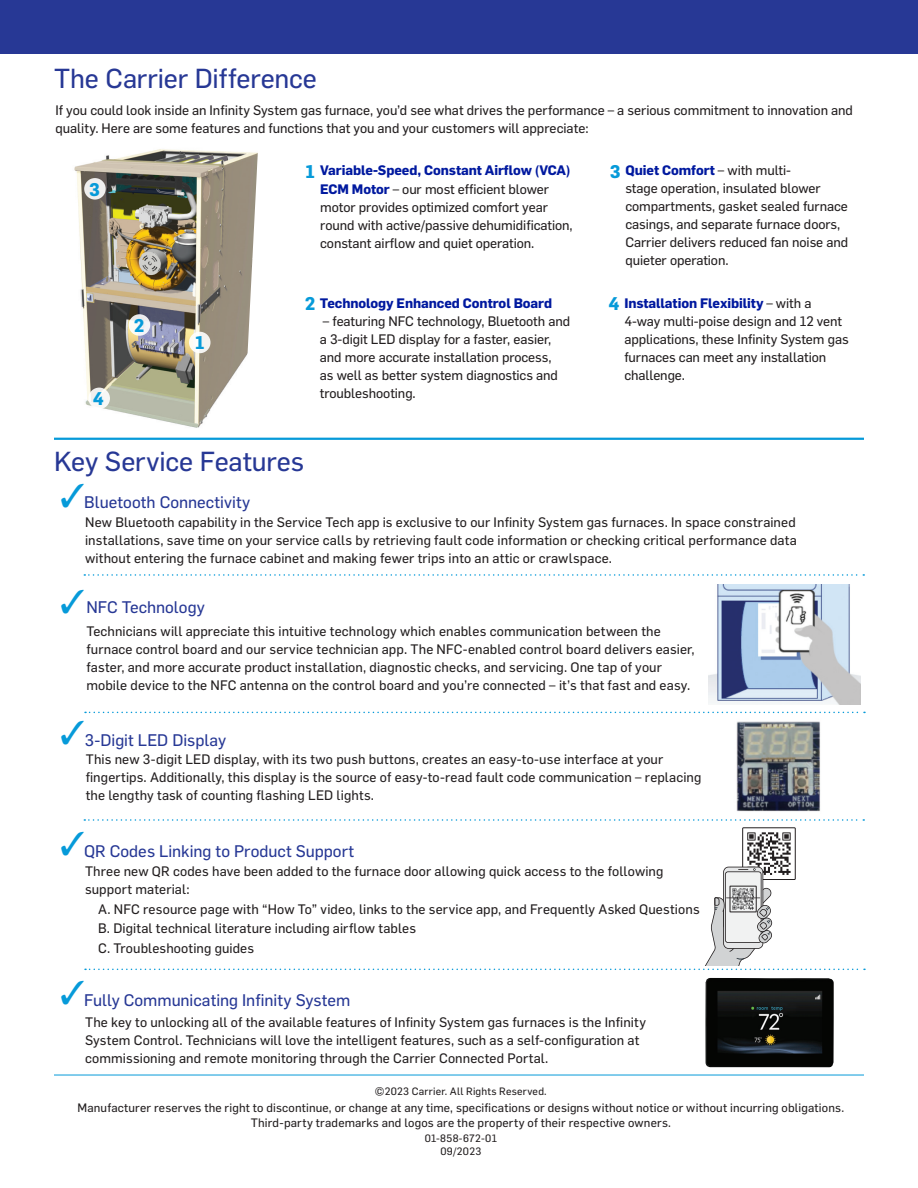
<style>
.page{position:relative;width:918px;height:1188px;background:#fff}
.page>*{position:absolute;margin:0;border:0;box-sizing:border-box;transform-origin:0 0}
.t1{font:27px "Flama Basic";letter-spacing:-.005em;color:#273895}
.t2{font:700 18px "Flama";color:#069ad9}
.t3{font:16.5px "Flama Basic";color:#273895}
.t4{font:13.5px/18px "Flama Basic";letter-spacing:.005em;color:#231f20}
.t5{font:700 13.5px/19.5px "Flama";letter-spacing:-.005em;color:#00199f}
.t6{font:12px "Flama Basic";letter-spacing:.015em;color:#231f20}
.t7{font:10.5px "Flama Basic";letter-spacing:.025em;color:#231f20}
.s1{font-family:"Flama Basic";font-weight:400;color:#231f20}
.s2{font-family:"Flama";font-weight:700;color:#00199f}
</style>
<div class="page">
<img style="left:74px;top:149px;width:184px;height:279px">
<div style="left:189px;top:332px;width:22px;height:21px;background:#f4f3f1;border-radius:50%"></div>
<svg style="left:129px;top:314px;width:21px;height:22px"></svg>
<div style="left:88px;top:388px;width:22px;height:21px;background:#f7f7f6;border-radius:50%"></div>
<img style="left:736px;top:721px;width:84px;height:91px">
<img style="left:708px;top:584px;width:152px;height:121px">
<div style="left:0;top:0;width:918px;height:54px;background:#273895"></div>
<hr style="left:54px;top:1075px;width:810px;height:1px;background:#069ad9">
<svg style="left:85px;top:712px;width:780px;height:1px"></svg>
<svg style="left:84px;top:819px;width:780px;height:2px"></svg>
<svg style="left:84px;top:574px;width:780px;height:2px"></svg>
<hr style="left:54px;top:438px;width:810px;height:2px;background:#069ad9">
<img style="left:705px;top:978px;width:129px;height:89px">
<div style="left:742px;top:827px;width:54px;height:53px;border:1px solid #231f20"></div>
<svg style="left:84px;top:178px;width:22px;height:22px"></svg>
<svg style="left:84px;top:831px;width:781px;height:139px"></svg>
<p class="t1" style="left:54px;top:60px;width:265px">The Carrier Difference</p>
<p class="t4" style="left:56px;top:100px;width:799px">If you could look inside an Infinity System gas furnace, you’d see what drives the performance – a serious commitment to innovation and quality. Here are some features and functions that you and your customers will appreciate:</p>
<p class="t2" style="left:89px;top:176px;width:12px">3</p>
<p class="t2" style="left:93px;top:386px;width:13px">4</p>
<p class="t2" style="left:134px;top:312px;width:12px">2</p>
<p class="t2" style="left:195px;top:330px;width:11px">1</p>
<p class="t5" style="left:320px;top:159px;width:252px">Variable-Speed, Constant Airflow (VCA)<br>ECM Motor <span class="s1">– our most efficient blower</span></p>
<p class="t4" style="left:320px;top:198px;width:254px">motor provides optimized comfort year round with active/passive dehumidification, constant airflow and quiet operation.</p>
<p class="t2" style="left:305px;top:159px;width:11px">1</p>
<p class="t2" style="left:305px;top:291px;width:12px">2</p>
<p class="t5" style="left:320px;top:292px;width:234px">Technology Enhanced Control Board</p>
<p class="t4" style="left:320px;top:311px;width:252px">– featuring NFC technology, Bluetooth and a 3-digit LED display for a faster, easier, and more accurate installation process,<br>as well as better system diagnostics and troubleshooting.</p>
<p class="t1" style="left:54px;top:443px;width:252px">Key Service Features</p>
<p class="t3" style="left:84px;top:491px;width:168px">Bluetooth Connectivity</p>
<p class="t2" style="left:610px;top:158px;width:12px">3</p>
<p class="t4" style="left:625px;top:160px;width:224px"><span class="s2">Quiet Comfort</span> – with multi-<br>stage operation, insulated blower compartments, gasket sealed furnace casings, and separate furnace doors,<br>Carrier delivers reduced fan noise and quieter operation.</p>
<p class="t2" style="left:609px;top:291px;width:13px">4</p>
<p class="t4" style="left:624px;top:293px;width:226px"><span class="s2">Installation Flexibility</span> – with a<br>4-way multi-poise design and 12 vent applications, these Infinity System gas furnaces can meet any installation challenge.</p>
<p class="t4" style="left:85px;top:513px;width:713px;text-align:justify">New Bluetooth capability in the Service Tech app is exclusive to our Infinity System gas furnaces. In space constrained installations, save time on your service calls by retrieving fault code information or checking critical performance data without entering the furnace cabinet and making fewer trips into an attic or crawlspace.</p>
<p class="t3" style="left:86px;top:595px;width:120px">NFC Technology</p>
<p class="t4" style="left:86px;top:621px;width:610px">Technicians will appreciate this intuitive technology which enables communication between the furnace control board and our service technician app. The NFC-enabled control board delivers easier, faster, and more accurate product installation, diagnostic checks, and servicing. One tap of your mobile device to the NFC antenna on the control board and you’re connected – it’s that fast and easy.</p>
<p class="t3" style="left:85px;top:729px;width:143px">3-Digit LED Display</p>
<p class="t4" style="left:86px;top:749px;width:617px">This new 3-digit LED display, with its two push buttons, creates an easy-to-use interface at your fingertips. Additionally, this display is the source of easy-to-read fault code communication – replacing the lengthy task of counting flashing LED lights.</p>
<p class="t3" style="left:84px;top:839px;width:272px">QR Codes Linking to Product Support</p>
<p class="t4" style="left:85px;top:862px;width:580px">Three new QR codes have been added to the furnace door allowing quick access to the following support material:</p>
<p class="t4" style="left:98px;top:899px;width:603px">A. NFC resource page with “How To” video, links to the service app, and Frequently Asked Questions</p>
<p class="t4" style="left:98px;top:919px;width:319px">B. Digital technical literature including airflow tables</p>
<p class="t4" style="left:98px;top:938px;width:157px">C. Troubleshooting guides</p>
<p class="t3" style="left:84px;top:988px;width:268px">Fully Communicating Infinity System</p>
<p class="t4" style="left:85px;top:1012px;width:562px">The key to unlocking all of the available features of Infinity System gas furnaces is the Infinity<br>System Control. Technicians will love the intelligent features, such as a self-configuration at commissioning and remote monitoring through the Carrier Connected Portal.</p>
<p class="t7" style="left:375px;top:1084px;width:173px">©2023 Carrier. All Rights Reserved.</p>
<p class="t6" style="left:78px;top:1099px;width:768px">Manufacturer reserves the right to discontinue, or change at any time, specifications or designs without notice or without incurring obligations.</p>
<p class="t6" style="left:251px;top:1114px;width:422px">Third-party trademarks and logos are the property of their respective owners.</p>
<p class="t7" style="left:425px;top:1131px;width:74px">01-858-672-01</p>
<p class="t7" style="left:440px;top:1144px;width:42px">09/2023</p>
</div>
